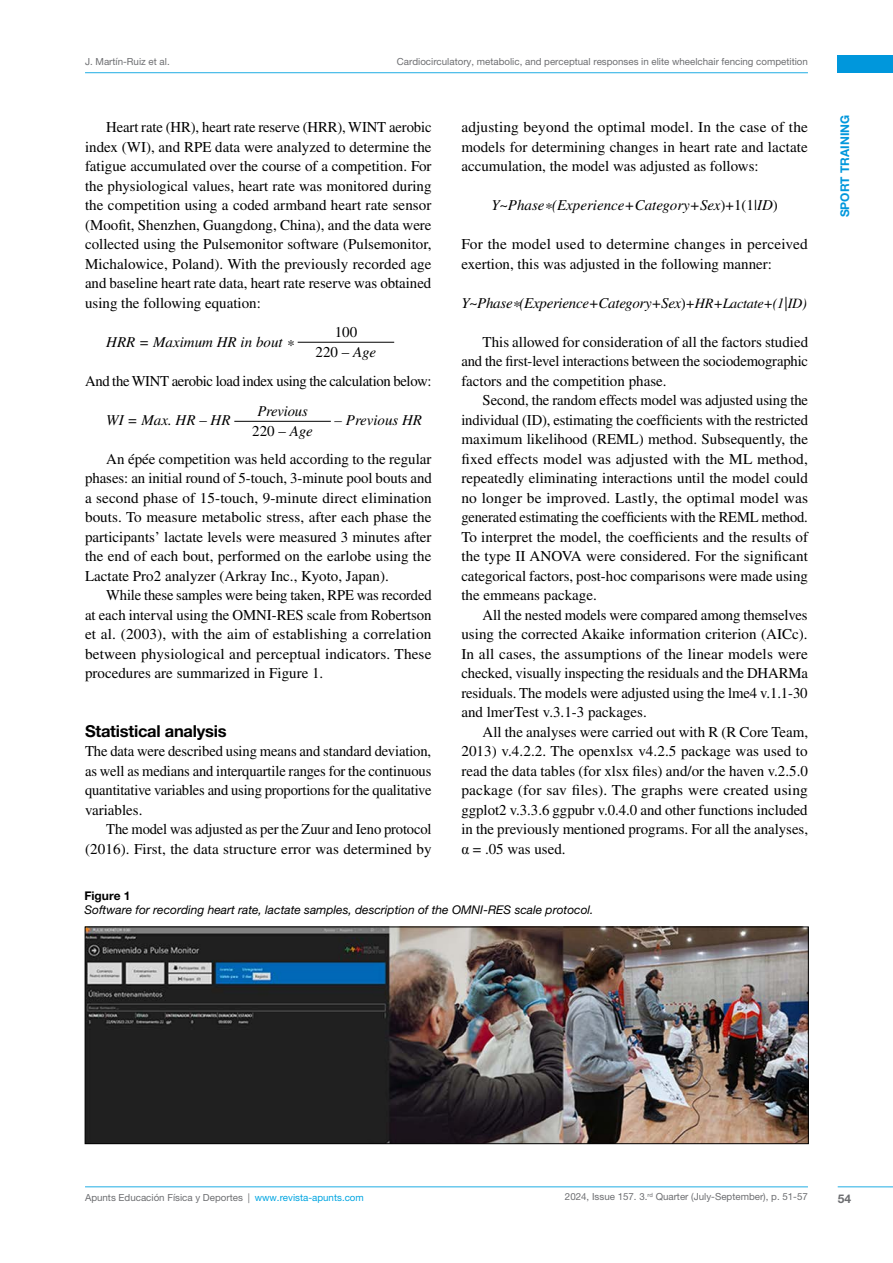
<style>
.page{position:relative;width:893px;height:1263px;background:#fff}
.page>*{position:absolute;margin:0;border:0;box-sizing:border-box;transform-origin:0 0}
.t1{font:700 16.5px "Helvetica Neue LT Pro";letter-spacing:-.015em;color:#000}
.t2{font:15px/19.5px "Times LT Std";color:#000;text-align:justify}
.t3{font:italic 15px/19.6px "Times LT Std";color:#000;text-align:center}
.t4{font:15px "Times LT Std";letter-spacing:-.02em;color:#000}
.t5{font:italic 15px "Times LT Std";letter-spacing:-.02em;color:#000}
.t6{font:italic 12px "Helvetica Neue LT Pro";color:#000}
.t7{font:700 12px "Helvetica Neue LT Pro";color:#0097dc}
.t8{font:700 12px "Helvetica Neue LT Pro";color:#000}
.t9{font:700 12px "Helvetica Neue LT Pro";color:#6d6e71}
.t10{font:9.75px "Helvetica Neue LT Pro";color:#6d6e71}
.s1{font-style:italic}
.s2{font-style:normal}
.s3{font-size:14.25px}
.s4{font-family:"Times New Roman"}
.s5{color:#00a5e1}
</style>
<div class="page">
<hr style="left:85px;top:72px;width:723px;height:1px;background:#20ade4">
<div style="left:838px;top:56px;width:55px;height:17px;background:#0097dc"></div>
<hr style="left:85px;top:1186px;width:723px;height:1px;background:#20ade4">
<hr style="left:838px;top:1186px;width:55px;height:1px;background:#20ade4">
<hr style="left:298px;top:342px;width:96px;height:1px;background:#000">
<hr style="left:234px;top:421px;width:97px;height:1px;background:#000">
<img style="left:87px;top:929px;width:720px;height:213px">
<div style="left:85px;top:927px;width:724px;height:217px;border:1px solid #000"></div>
<p class="t10" style="left:85px;top:55px;width:86px">J. Martín-Ruiz et al.</p>
<p class="t10" style="left:397px;top:56px;width:412px">Cardiocirculatory, metabolic, and perceptual responses in elite wheelchair fencing competition</p>
<p class="t2" style="left:85px;top:117px;width:348px;text-indent:21px">Heart rate (HR), heart rate reserve (HRR), WINT aerobic index (WI), and RPE data were analyzed to determine the fatigue accumulated over the course of a competition. For the physiological values, heart rate was monitored during the competition using a coded armband heart rate sensor (Moofit, Shenzhen, Guangdong, China), and the data were collected using the Pulsemonitor software (Pulsemonitor, Michalowice, Poland). With the previously recorded age and baseline heart rate data, heart rate reserve was obtained using the following equation:</p>
<p class="t3" style="left:106px;top:332px;width:189px">HRR = Maximum HR in bout *</p>
<p class="t2" style="left:316px;top:323px;width:62px;text-align:center">100<br>220 – <span class="s1">Age</span></p>
<p class="t4" style="left:85px;top:372px;width:348px">And the WINT aerobic load index using the calculation below:</p>
<p class="t3" style="left:106px;top:410px;width:126px">WI = Max. HR <span class="s2">–</span> HR</p>
<p class="t3" style="left:252px;top:402px;width:62px">Previous<br><span class="s2">220 –</span> Age</p>
<p class="t3" style="left:335px;top:410px;width:89px">– Previous HR</p>
<p class="t2" style="left:85px;top:449px;width:348px;text-indent:21px">An épée competition was held according to the regular phases: an initial round of 5-touch, 3-minute pool bouts and a second phase of 15-touch, 9-minute direct elimination bouts. To measure metabolic stress, after each phase the participants’ lactate levels were measured 3 minutes after the end of each bout, performed on the earlobe using the Lactate Pro2 analyzer (Arkray Inc., Kyoto, Japan).</p>
<p class="t2" style="left:85px;top:585px;width:348px;text-indent:21px">While these samples were being taken, RPE was recorded at each interval using the OMNI-RES scale from Robertson et al. (2003), with the aim of establishing a correlation between physiological and perceptual indicators. These procedures are summarized in Figure 1.</p>
<p class="t1" style="left:85px;top:720px;width:143px">Statistical analysis</p>
<p class="t2" style="left:85px;top:741px;width:348px">The data were described using means and standard deviation, as well as medians and interquartile ranges for the continuous quantitative variables and using proportions for the qualitative variables.</p>
<p class="t2" style="left:85px;top:819px;width:348px;text-align:right">The model was adjusted as per the Zuur and Ieno protocol (2016). First, the data structure error was determined by</p>
<p class="t2" style="left:461px;top:117px;width:348px">adjusting beyond the optimal model. In the case of the models for determining changes in heart rate and lactate accumulation, the model was adjusted as follows:</p>
<p class="t3" style="left:491px;top:195px;width:288px">Y~Phase*(Experience+Category+Sex<span class="s2">)+1(1|</span>ID<span class="s2">)</span></p>
<p class="t2" style="left:461px;top:234px;width:348px">For the model used to determine changes in perceived exertion, this was adjusted in the following manner:</p>
<p class="t5" style="left:461px;top:294px;width:347px">Y~Phase*(Experience+Category+Sex<span class="s2">)</span><span class="s3">+HR+Lactate+(1|ID)</span></p>
<p class="t2" style="left:461px;top:332px;width:348px;text-indent:21px">This allowed for consideration of all the factors studied and the first-level interactions between the sociodemographic factors and the competition phase.</p>
<p class="t2" style="left:461px;top:390px;width:348px;text-indent:21px">Second, the random effects model was adjusted using the individual (ID), estimating the coefficients with the restricted maximum likelihood (REML) method. Subsequently, the fixed effects model was adjusted with the ML method, repeatedly eliminating interactions until the model could no longer be improved. Lastly, the optimal model was generated estimating the coefficients with the REML method.<br>To interpret the model, the coefficients and the results of the type II ANOVA were considered. For the significant categorical factors, post-hoc comparisons were made using the emmeans package.</p>
<p class="t2" style="left:461px;top:605px;width:348px;text-indent:21px">All the nested models were compared among themselves using the corrected Akaike information criterion (AICc).<br>In all cases, the assumptions of the linear models were checked, visually inspecting the residuals and the DHARMa residuals. The models were adjusted using the lme4 v.1.1-30 and lmerTest v.3.1-3 packages.</p>
<p class="t2" style="left:461px;top:722px;width:348px;text-indent:21px">All the analyses were carried out with R (R Core Team, 2013) v.4.2.2. The openxlsx v4.2.5 package was used to read the data tables (for xlsx files) and/or the haven v.2.5.0 package (for sav files). The graphs were created using ggplot2 v.3.3.6 ggpubr v.0.4.0 and other functions included in the previously mentioned programs. For all the analyses, <span class="s4">α</span> = .05 was used.</p>
<p class="t8" style="left:84px;top:888px;width:48px">Figure 1</p>
<p class="t6" style="left:84px;top:902px;width:511px">Software for recording heart rate, lactate samples, description of the OMNI-RES scale protocol.</p>
<p class="t7" style="left:838px;top:217px;width:104px;rotate:-90deg">SPORT TRAINING</p>
<p class="t10" style="left:85px;top:1192px;width:280px">Apunts Educación Física y Deportes | <span class="s5">www.revista-apunts.com</span></p>
<p class="t10" style="left:565px;top:1191px;width:244px">2024, Issue 157. 3.<sup>rd</sup> Quarter (July-September), p. 51-57</p>
<p class="t9" style="left:838px;top:1191px;width:15px">54</p>
</div>
